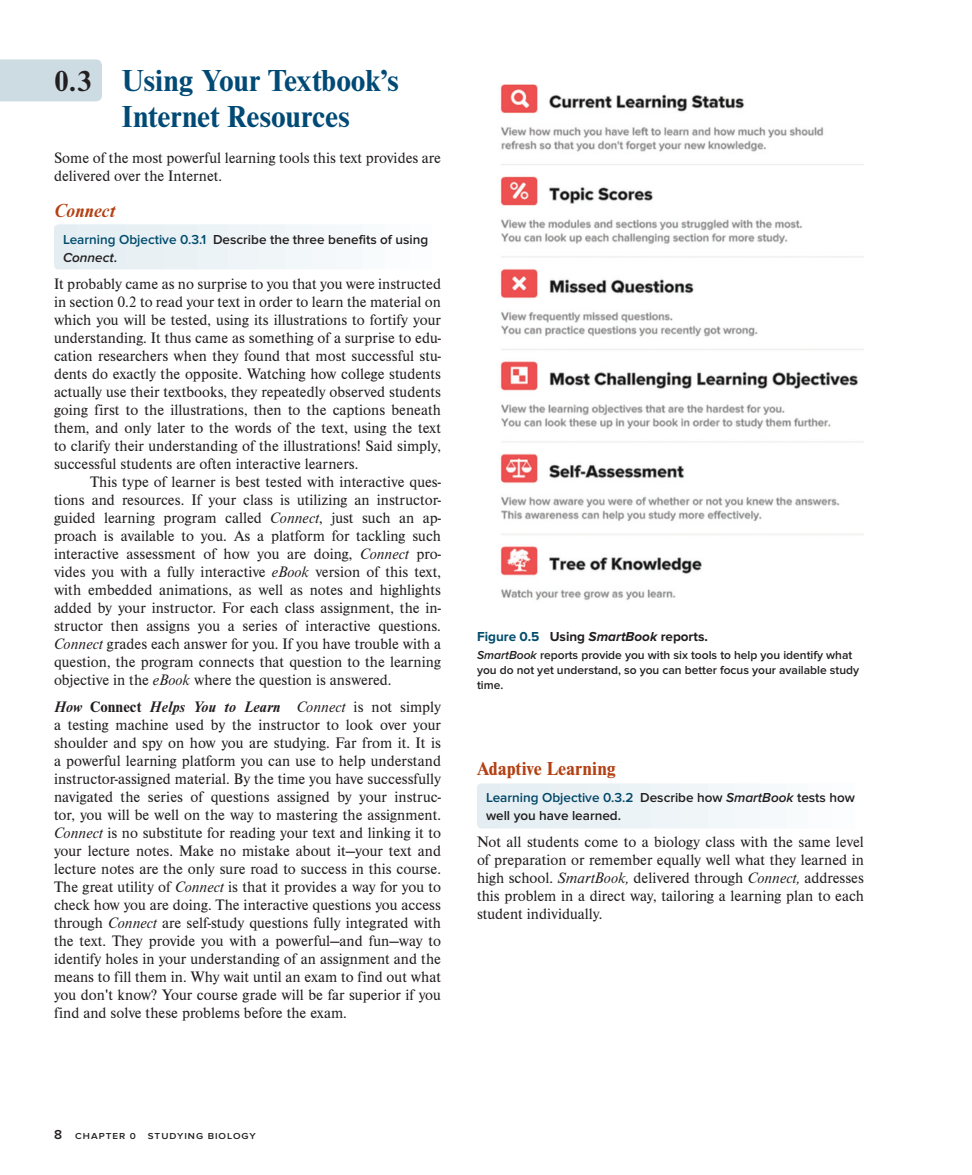
<style>
.page{position:relative;width:972px;height:1175px;background:#fff}
.page>*{position:absolute;margin:0;border:0;box-sizing:border-box;transform-origin:0 0}
.bch_ha{font:700 31.5px/36px "Nimbus Rom DOT";letter-spacing:-.005em;color:#004a75}
.bch_hb{font:700 19.5px "Nimbus Rom DOT";color:#b34013}
.bch_hb-2{font:italic 700 19.5px "Nimbus Rom DOT";letter-spacing:-.005em;color:#b34013}
.bch_hd{font:15.75px/18px "Nimbus Rom DOT";color:#231f20;text-align:justify}
.bch_tx_first{font:15.75px/18px "Nimbus Rom DOT";color:#231f20;text-align:justify}
.bch_tx{font:15.75px/18px "Nimbus Rom DOT";color:#231f20;text-align:justify}
.bch_lo{font:600 13.5px/18px "Proxima Nova";color:#231f20}
.bch_fgtt{font:700 13.5px "Proxima Nova";color:#231f20}
.bch_fgct{font:600 12px/15px "Proxima Nova";color:#231f20}
.t1{font:600 9px "Proxima Nova";letter-spacing:.1em;color:#231f20;scale:1.1 1}
.s1{font-size:30px;color:#231f20}
.s2{color:#004b6c}
.s3{font-style:italic}
.s4{font-weight:700;font-style:italic}
.s5{font-weight:700}
.s6{font-size:13.5px}
</style>
<div class="page">
<div style="left:0;top:59px;width:102px;height:42px;background:#cddbe3"></div>
<div style="left:54px;top:224px;width:387px;height:45px;background:linear-gradient(to right,#e2ecf1,#fcfdfe);border-radius:4px"></div>
<img style="left:499px;top:84px;width:365px;height:516px">
<div style="left:477px;top:783px;width:387px;height:45px;background:linear-gradient(to right,#e2ecf1,#fcfdfe);border-radius:4px"></div>
<p class="bch_ha" style="left:122px;top:63px;width:279px;text-indent:-68px"><span class="s1">0.3</span> Using Your Textbook’s<br>Internet Resources</p>
<p class="bch_tx_first" style="left:54px;top:149px;width:389px">Some of the most powerful learning tools this text provides are delivered over the Internet.</p>
<p class="bch_hb-2" style="left:54px;top:199px;width:63px">Connect</p>
<p class="bch_lo" style="left:63px;top:230px;width:367px"><span class="s2">Learning Objective 0.3.1</span> Describe the three benefits of using<br><span class="s3">Connect</span>.</p>
<p class="bch_tx_first" style="left:54px;top:275px;width:389px">It probably came as no surprise to you that you were instructed in section 0.2 to read your text in order to learn the material on which you will be tested, using its illustrations to fortify your understanding. It thus came as something of a surprise to edu&shy;cation researchers when they found that most successful stu&shy;dents do exactly the opposite. Watching how college students actually use their textbooks, they repeatedly observed students going first to the illustrations, then to the captions beneath them, and only later to the words of the text, using the text to clarify their understanding of the illustrations! Said simply, successful students are often interactive learners.</p>
<p class="bch_tx" style="left:54px;top:473px;width:389px;text-indent:36px">This type of learner is best tested with interactive ques&shy;tions and resources. If your class is utilizing an instructor&shy;guided learning program called <span class="s3">Connect</span>, just such an ap&shy;proach is available to you. As a platform for tackling such interactive assessment of how you are doing, <span class="s3">Connect</span> pro&shy;vides you with a fully interactive <span class="s3">eBook</span> version of this text, with embedded animations, as well as notes and highlights added by your instructor. For each class assignment, the in&shy;structor then assigns you a series of interactive questions.<br><span class="s3">Connect</span> grades each answer for you. If you have trouble with a question, the program connects that question to the learning objective in the <span class="s3">eBook</span> where the question is answered.</p>
<p class="bch_hd" style="left:54px;top:698px;width:389px"><span class="s4">How</span> <span class="s5">Connect</span> <span class="s4">Helps You to Learn</span> <span class="s3">Connect</span> is not simply a testing machine used by the instructor to look over your shoulder and spy on how you are studying. Far from it. It is a powerful learning platform you can use to help understand instructor-assigned material. By the time you have successfully navigated the series of questions assigned by your instruc&shy;tor, you will be well on the way to mastering the assignment.<br><span class="s3">Connect</span> is no substitute for reading your text and linking it to your lecture notes. Make no mistake about it—your text and lecture notes are the only sure road to success in this course.<br>The great utility of <span class="s3">Connect</span> is that it provides a way for you to check how you are doing. The interactive questions you access through <span class="s3">Connect</span> are self-study questions fully integrated with the text. They provide you with a powerful—and fun—way to identify holes in your understanding of an assignment and the means to fill them in. Why wait until an exam to find out what you don't know? Your course grade will be far superior if you find and solve these problems before the exam.</p>
<p class="bch_fgtt" style="left:477px;top:629px;width:232px"><span class="s2">Figure 0.5</span> Using <span class="s3">SmartBook</span> reports.</p>
<p class="bch_fgct" style="left:477px;top:648px;width:384px"><span class="s3">SmartBook</span> reports provide you with six tools to help you identify what you do not yet understand, so you can better focus your available study time.</p>
<p class="bch_hb" style="left:477px;top:757px;width:141px">Adaptive Learning</p>
<p class="bch_lo" style="left:486px;top:788px;width:371px"><span class="s2">Learning Objective 0.3.2</span> Describe how <span class="s3">SmartBook</span> tests how well you have learned.</p>
<p class="bch_tx_first" style="left:477px;top:832px;width:389px">Not all students come to a biology class with the same level of preparation or remember equally well what they learned in high school. <span class="s3">SmartBook,</span> delivered through <span class="s3">Connect,</span> addresses this problem in a direct way, tailoring a learning plan to each student individually.</p>
<p class="t1" style="left:54px;top:1130px;width:76px"><span class="s6">8</span> CHAPTER 0</p>
<p class="t1" style="left:148px;top:1130px;width:100px">STUDYING BIOLOGY</p>
</div>
